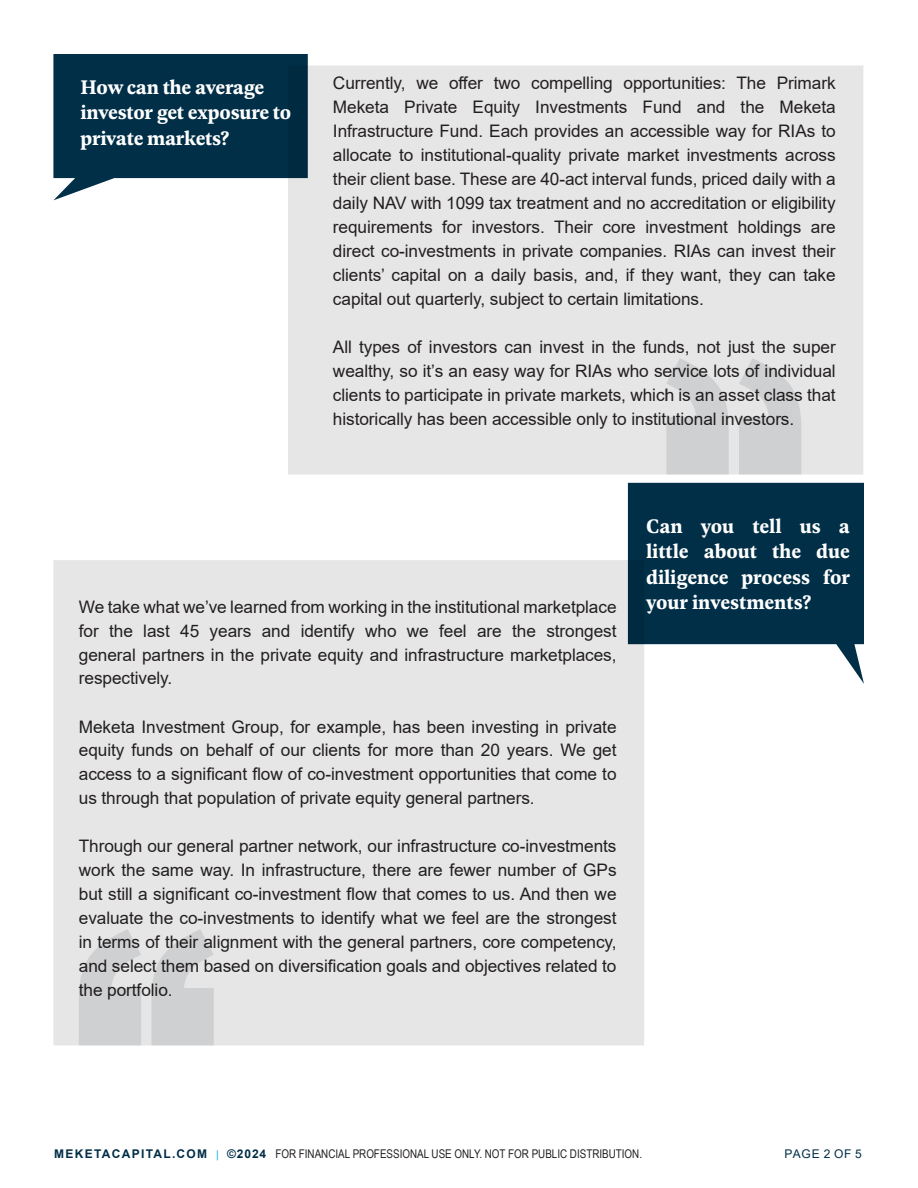
<style>
.page{position:relative;width:918px;height:1188px;background:#fff}
.page>*{position:absolute;margin:0;border:0;box-sizing:border-box;transform-origin:0 0}
.t1{font:600 21px/25.5px "Geller Text";letter-spacing:-.01em;color:#fff}
.t2{font:17.25px/24px "Arial";letter-spacing:-.005em;color:#231f20;text-align:justify}
.t3{font:12px "Arial Narrow";color:#231f20}
.t4{font:12px "Arial";letter-spacing:.075em;color:#002f47}
.s1{font-family:"Arial";font-weight:700;color:#012e46}
.s2{font-family:"Arial";font-size:10.5px;color:#00aee5}
</style>
<div class="page">
<svg style="left:628px;top:483px;width:236px;height:201px;fill:#002f47"></svg>
<div style="left:288px;top:65px;width:575px;height:410px;background:#e6e6e6"></div>
<svg style="left:53px;top:54px;width:255px;height:146px;background:#234b60"></svg>
<div style="left:53px;top:560px;width:591px;height:486px;background:#e6e6e6"></div>
<svg style="left:666px;top:358px;width:135px;height:117px;background:#d6d6d8"></svg>
<svg style="left:79px;top:929px;width:135px;height:117px;background:#d5d6d8"></svg>
<p class="t1" style="left:80px;top:73px;width:212px">How can the average investor get exposure to private markets?</p>
<p class="t2" style="left:333px;top:71px;width:504px">Currently, we offer two compelling opportunities: The Primark Meketa Private Equity Investments Fund and the Meketa Infrastructure Fund. Each provides an accessible way for RIAs to allocate to institutional-quality private market investments across their client base. These are 40-act interval funds, priced daily with a daily NAV with 1099 tax treatment and no accreditation or eligibility requirements for investors. Their core investment holdings are direct co-investments in private companies. RIAs can invest their clients’ capital on a daily basis, and, if they want, they can take capital out quarterly, subject to certain limitations.</p>
<p class="t2" style="left:333px;top:335px;width:504px">All types of investors can invest in the funds, not just the super wealthy, so it’s an easy way for RIAs who service lots of individual clients to participate in private markets, which is an asset class that historically has been accessible only to institutional investors.</p>
<p class="t2" style="left:79px;top:594px;width:539px">We take what we’ve learned from working in the institutional marketplace for the last 45 years and identify who we feel are the strongest general partners in the private equity and infrastructure marketplaces, respectively.</p>
<p class="t2" style="left:79px;top:714px;width:539px">Meketa Investment Group, for example, has been investing in private equity funds on behalf of our clients for more than 20 years. We get access to a significant flow of co-investment opportunities that come to us through that population of private equity general partners.</p>
<p class="t2" style="left:79px;top:834px;width:539px">Through our general partner network, our infrastructure co-investments work the same way. In infrastructure, there are fewer number of GPs but still a significant co-investment flow that comes to us. And then we evaluate the co-investments to identify what we feel are the strongest in terms of their alignment with the general partners, core competency, and select them based on diversification goals and objectives related to the portfolio.</p>
<p class="t1" style="left:646px;top:512px;width:205px;text-align:justify">Can you tell us a little about the due diligence process for your investments?</p>
<p class="t3" style="left:54px;top:1145px;width:589px"><span class="s1">MEKETACAPITAL.COM</span> <span class="s2">|</span> <span class="s1">©2024</span> FOR FINANCIAL PROFESSIONAL USE ONLY. NOT FOR PUBLIC DISTRIBUTION.</p>
<p class="t4" style="left:785px;top:1146px;width:79px">PAGE 2 OF 5</p>
</div>
